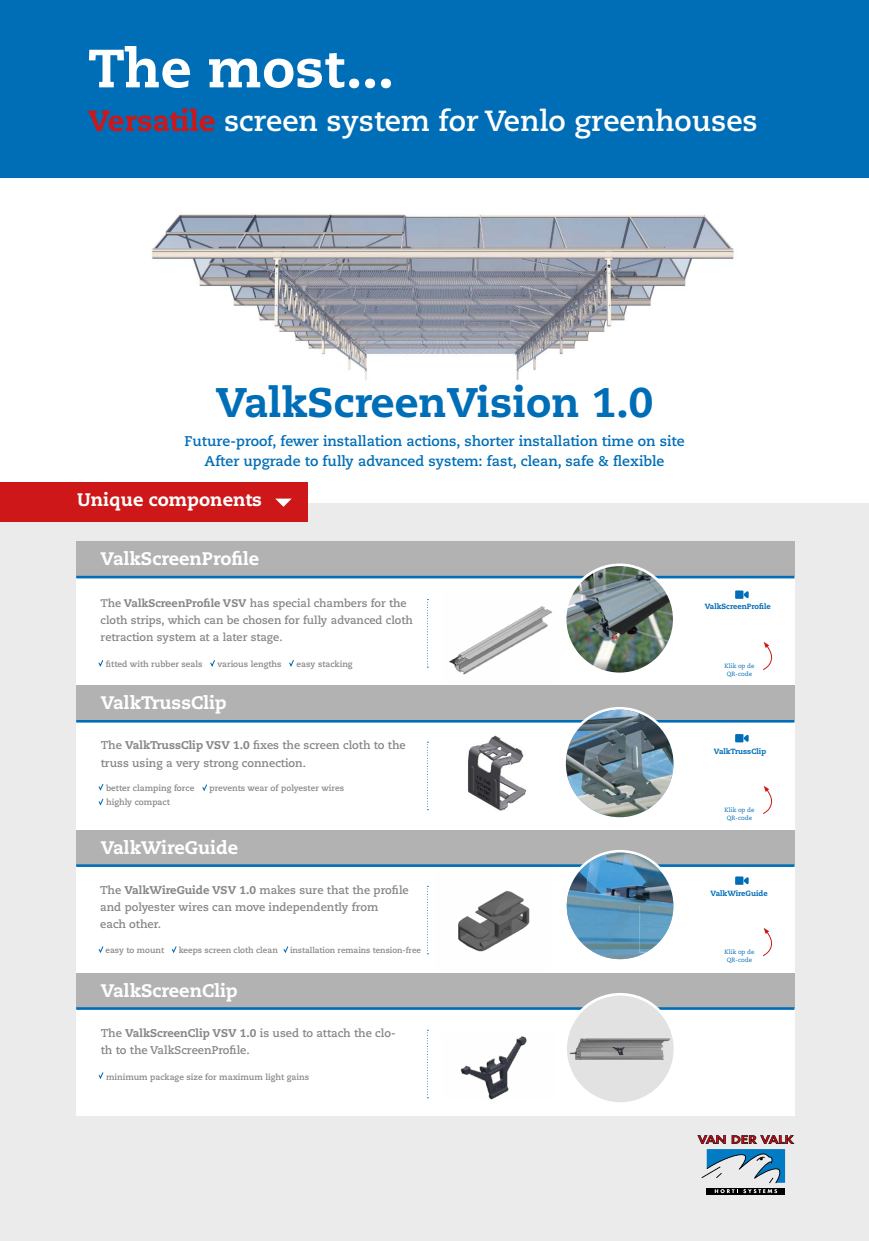
<style>
.page{position:relative;width:869px;height:1241px;background:#fff}
.page>*{position:absolute;margin:0;border:0;box-sizing:border-box;transform-origin:0 0}
.t1{font:800 53.73px "Caecilia LT Std";color:#fff}
.t2{font:800 41.3px "Caecilia LT Pro 85";color:#006eb7}
.t3{font:700 29.05px "Caecilia LT Std";color:#fff}
.t4{font:800 18.11px "Caecilia LT Std";color:#fff}
.t5{font:700 14.09px/20.1px "Caecilia LT Std";color:#006eb7;text-align:center}
.t6{font:700 11.2px/17.3px "Caecilia LT Std";color:#878787}
.t7{font:700 11.03px/17.3px "Caecilia LT Std";color:#878787}
.t8{font:700 8.4px "Caecilia LT Std";color:#878787}
.t9{font:700 8.22px "Caecilia LT Std";color:#878787}
.t10{font:700 8.05px "Caecilia LT Std";color:#878787}
.t11{font:800 7.52px "Caecilia LT Std";color:#006eb7}
.t12{font:6.12px/7.9px "Caecilia LT Std";color:#006eb7;text-align:center}
.s1{font-weight:800;color:#cd1719}
.s2{font-weight:800}
</style>
<div class="page">
<div style="left:0;top:503px;width:868px;height:737px;background:#ebebeb"></div>
<div style="left:76px;top:541px;width:718px;height:574px;background:#fff"></div>
<div style="left:76px;top:541px;width:718px;height:35px;background:#b3b2b2"></div>
<img style="left:140px;top:177px;width:600px;height:203px">
<div style="left:0;top:0;width:868px;height:177px;background:#006eb7"></div>
<img style="left:458px;top:890px;width:72px;height:62px">
<img style="left:468px;top:735px;width:58px;height:76px">
<img style="left:449px;top:606px;width:103px;height:69px">
<div style="left:76px;top:830px;width:718px;height:34px;background:#b3b2b2"></div>
<div style="left:76px;top:972px;width:718px;height:35px;background:#b3b2b2"></div>
<svg style="left:706px;top:1192px;width:78px;height:2px"></svg>
<svg style="left:697px;top:1135px;width:97px;height:57px"></svg>
<svg style="left:426px;top:599px;width:2px;height:68px"></svg>
<div style="left:76px;top:685px;width:718px;height:35px;background:#b3b2b2"></div>
<img style="left:460px;top:1036px;width:67px;height:62px">
<hr style="left:76px;top:575px;width:718px;height:3px;background:#006eb7">
<img style="left:565px;top:564px;width:109px;height:109px;border-radius:54px">
<div style="left:563px;top:563px;width:112px;height:112px;border:3px solid #fff;border-radius:50%"></div>
<hr style="left:76px;top:719px;width:718px;height:3px;background:#006eb7">
<img style="left:565px;top:709px;width:108px;height:108px;border-radius:54px">
<div style="left:563px;top:707px;width:112px;height:112px;border:3px solid #fff;border-radius:50%"></div>
<hr style="left:76px;top:864px;width:718px;height:2px;background:#006eb7">
<img style="left:566px;top:852px;width:107px;height:107px;border-radius:53px">
<div style="left:564px;top:849px;width:111px;height:112px;border:3px solid #fff;border-radius:50%"></div>
<hr style="left:76px;top:1007px;width:718px;height:2px;background:#006eb7">
<svg style="left:565px;top:994px;width:109px;height:109px"></svg>
<img style="left:566px;top:995px;width:107px;height:106px;border-radius:53px">
<div style="left:564px;top:992px;width:112px;height:112px;border:3px solid #fff;border-radius:50%"></div>
<svg style="left:426px;top:741px;width:2px;height:69px"></svg>
<svg style="left:426px;top:885px;width:2px;height:69px"></svg>
<svg style="left:426px;top:1029px;width:2px;height:69px"></svg>
<svg style="left:735px;top:590px;width:13px;height:8px"></svg>
<svg style="left:735px;top:876px;width:13px;height:8px"></svg>
<svg style="left:735px;top:734px;width:13px;height:8px"></svg>
<svg style="left:98px;top:660px;width:6px;height:7px"></svg>
<svg style="left:210px;top:660px;width:5px;height:7px"></svg>
<svg style="left:289px;top:660px;width:5px;height:7px"></svg>
<svg style="left:98px;top:783px;width:6px;height:8px"></svg>
<svg style="left:202px;top:784px;width:5px;height:8px"></svg>
<svg style="left:98px;top:946px;width:6px;height:7px"></svg>
<svg style="left:171px;top:946px;width:6px;height:7px"></svg>
<svg style="left:98px;top:1072px;width:6px;height:7px"></svg>
<div style="left:0;top:482px;width:307px;height:39px;background:#cd1719"></div>
<svg style="left:275px;top:498px;width:16px;height:9px"></svg>
<svg style="left:763px;top:928px;width:10px;height:28px"></svg>
<svg style="left:763px;top:786px;width:10px;height:28px"></svg>
<svg style="left:763px;top:642px;width:10px;height:28px"></svg>
<svg style="left:98px;top:798px;width:6px;height:8px"></svg>
<svg style="left:283px;top:946px;width:6px;height:7px"></svg>
<h1 class="t1" style="left:88px;top:35px;width:307px">The most...</h1>
<h3 class="t3" style="left:88px;top:104px;width:670px"><span class="s1">Versatile</span> screen system for Venlo greenhouses</h3>
<h2 class="t2" style="left:215px;top:374px;width:439px">ValkScreenVision 1.0</h2>
<p class="t5" style="left:184px;top:431px;width:501px">Future-proof, fewer installation actions, shorter installation time on site<br>After upgrade to fully advanced system: fast, clean, safe &amp; flexible</p>
<h3 class="t4" style="left:77px;top:488px;width:186px">Unique components</h3>
<h3 class="t4" style="left:101px;top:547px;width:160px">ValkScreenProfile</h3>
<p class="t7" style="left:101px;top:594px;width:313px">The <span class="s2">ValkScreenProfile VSV</span> has special chambers for the cloth strips, which can be chosen for fully advanced cloth retraction system at a later stage.</p>
<p class="t8" style="left:106px;top:659px;width:98px">fitted with rubber seals</p>
<p class="t8" style="left:217px;top:659px;width:66px">various lengths</p>
<p class="t8" style="left:296px;top:659px;width:58px">easy stacking</p>
<p class="t11" style="left:704px;top:601px;width:67px">ValkScreenProfile</p>
<p class="t12" style="left:724px;top:662px;width:31px">Klik op de<br>QR-code</p>
<h3 class="t4" style="left:101px;top:691px;width:128px">ValkTrussClip</h3>
<p class="t6" style="left:101px;top:736px;width:306px">The <span class="s2">ValkTrussClip VSV 1.0</span> fixes the screen cloth to the truss using a very strong connection.</p>
<p class="t11" style="left:713px;top:746px;width:54px">ValkTrussClip</p>
<p class="t8" style="left:106px;top:783px;width:90px">better clamping force</p>
<p class="t8" style="left:209px;top:783px;width:136px">prevents wear of polyester wires</p>
<p class="t8" style="left:106px;top:797px;width:65px">highly compact</p>
<h3 class="t4" style="left:101px;top:836px;width:139px">ValkWireGuide</h3>
<p class="t12" style="left:724px;top:806px;width:31px">Klik op de<br>QR-code</p>
<p class="t6" style="left:100px;top:881px;width:310px">The <span class="s2">ValkWireGuide VSV 1.0</span> makes sure that the profile and polyester wires can move independently from<br>each other.</p>
<p class="t11" style="left:710px;top:888px;width:59px">ValkWireGuide</p>
<p class="t9" style="left:105px;top:945px;width:60px">easy to mount</p>
<p class="t9" style="left:179px;top:945px;width:101px">keeps screen cloth clean</p>
<p class="t10" style="left:290px;top:945px;width:132px">installation remains tension-free</p>
<h3 class="t4" style="left:101px;top:978px;width:139px">ValkScreenClip</h3>
<p class="t6" style="left:101px;top:1024px;width:296px">The <span class="s2">ValkScreenClip VSV 1.0</span> is used to attach the clo&shy;th to the ValkScreenProfile.</p>
<p class="t8" style="left:106px;top:1071px;width:204px">minimum package size for maximum light gains</p>
<p class="t12" style="left:724px;top:948px;width:31px">Klik op de<br>QR-code</p>
</div>
